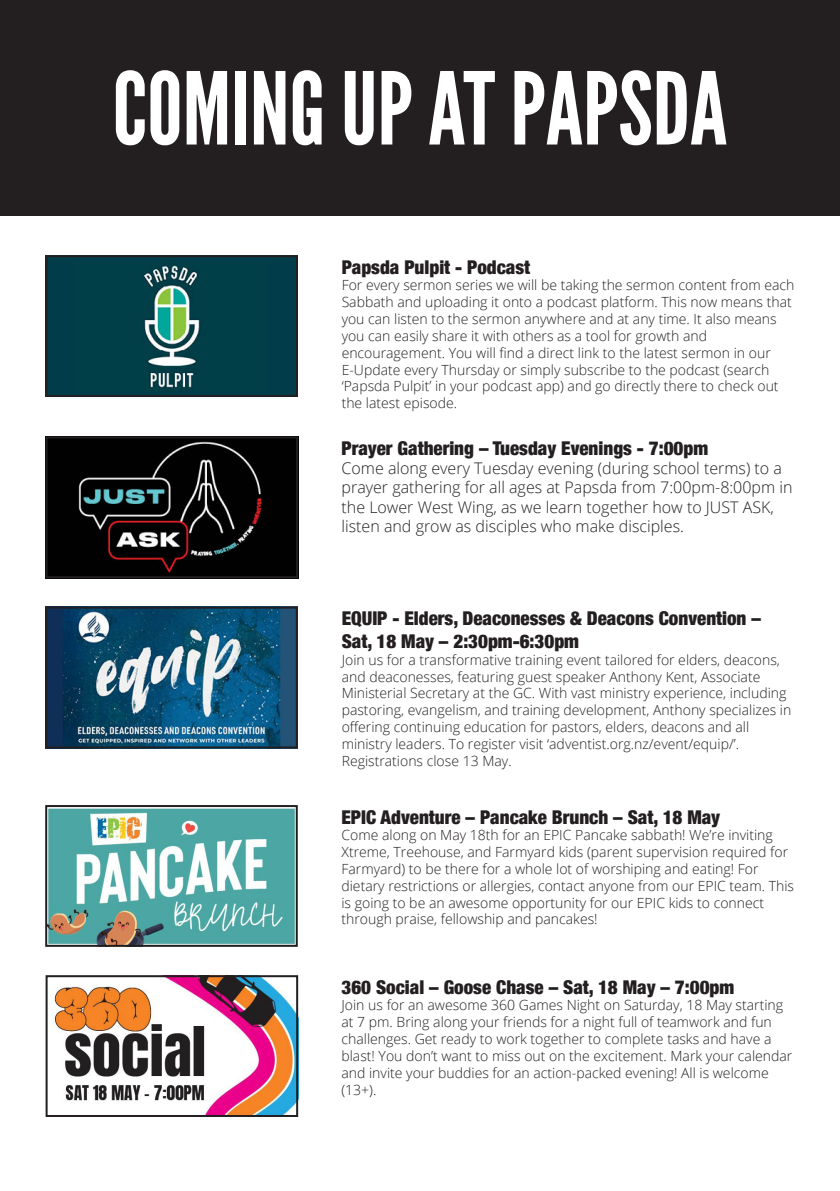
<style>
.page{position:relative;width:840px;height:1191px;background:#fff}
.page>*{position:absolute;margin:0;border:0;box-sizing:border-box;transform-origin:0 0}
.t1{font:100px "League Gothic";color:#fff}
.t2{font:900 condensed 19px/22.8px "Helvetica Neue";color:#231f20}
.t3{font:300 16px/19.2px "Open Sans";color:#231f20}
.t4{font:300 14px/16.8px "Open Sans";color:#231f20}
</style>
<div class="page">
<div style="left:0;top:0;width:839px;height:215px;background:#231f20"></div>
<img style="left:48px;top:258px;width:247px;height:136px">
<div style="left:45px;top:255px;width:253px;height:142px;border:2px solid #231f20"></div>
<img style="left:48px;top:808px;width:246px;height:135px">
<div style="left:45px;top:805px;width:252px;height:141px;border:2px solid #231f20"></div>
<img style="left:52px;top:978px;width:243px;height:136px">
<div style="left:46px;top:975px;width:252px;height:142px;border:2px solid #231f20"></div>
<img style="left:48px;top:609px;width:246px;height:136px">
<div style="left:45px;top:606px;width:252px;height:142px;border:2px solid #231f20"></div>
<img style="left:48px;top:439px;width:247px;height:136px">
<div style="left:45px;top:436px;width:253px;height:142px;border:2px solid #231f20"></div>
<p class="t1" style="left:112px;top:49px;width:616px">COMING UP AT PAPSDA</p>
<p class="t2" style="left:341px;top:254px;width:190px">Papsda Pulpit - Podcast</p>
<p class="t4" style="left:341px;top:277px;width:454px">For every sermon series we will be taking the sermon content from each Sabbath and uploading it onto a podcast platform. This now means that you can listen to the sermon anywhere and at any time. It also means you can easily share it with others as a tool for growth and encouragement. You will find a direct link to the latest sermon in our E-Update every Thursday or simply subscribe to the podcast (search ‘Papsda Pulpit’ in your podcast app) and go directly there to check out the latest episode.</p>
<p class="t2" style="left:341px;top:436px;width:368px">Prayer Gathering – Tuesday Evenings - 7:00pm</p>
<p class="t3" style="left:341px;top:458px;width:452px">Come along every Tuesday evening (during school terms) to a prayer gathering for all ages at Papsda from 7:00pm-8:00pm in the Lower West Wing, as we learn together how to JUST ASK, listen and grow as disciples who make disciples.</p>
<p class="t2" style="left:341px;top:606px;width:420px">EQUIP - Elders, Deaconesses &amp; Deacons Convention –<br>Sat, 18 May – 2:30pm-6:30pm</p>
<p class="t4" style="left:341px;top:651px;width:451px">Join us for a transformative training event tailored for elders, deacons, and deaconesses, featuring guest speaker Anthony Kent, Associate Ministerial Secretary at the GC. With vast ministry experience, including pastoring, evangelism, and training development, Anthony specializes in offering continuing education for pastors, elders, deacons and all ministry leaders. To register visit ‘adventist.org.nz/event/equip/’.<br>Registrations close 13 May.</p>
<p class="t2" style="left:341px;top:804px;width:380px">EPIC Adventure – Pancake Brunch – Sat, 18 May</p>
<p class="t4" style="left:341px;top:826px;width:454px">Come along on May 18th for an EPIC Pancake sabbath! We’re inviting Xtreme, Treehouse, and Farmyard kids (parent supervision required for Farmyard) to be there for a whole lot of worshiping and eating! For dietary restrictions or allergies, contact anyone from our EPIC team. This is going to be an awesome opportunity for our EPIC kids to connect through praise, fellowship and pancakes!</p>
<p class="t2" style="left:341px;top:974px;width:394px">360 Social – Goose Chase – Sat, 18 May – 7:00pm</p>
<p class="t4" style="left:341px;top:996px;width:452px">Join us for an awesome 360 Games Night on Saturday, 18 May starting at 7 pm. Bring along your friends for a night full of teamwork and fun challenges. Get ready to work together to complete tasks and have a blast! You don’t want to miss out on the excitement. Mark your calendar and invite your buddies for an action-packed evening! All is welcome (13+).</p>
</div>
